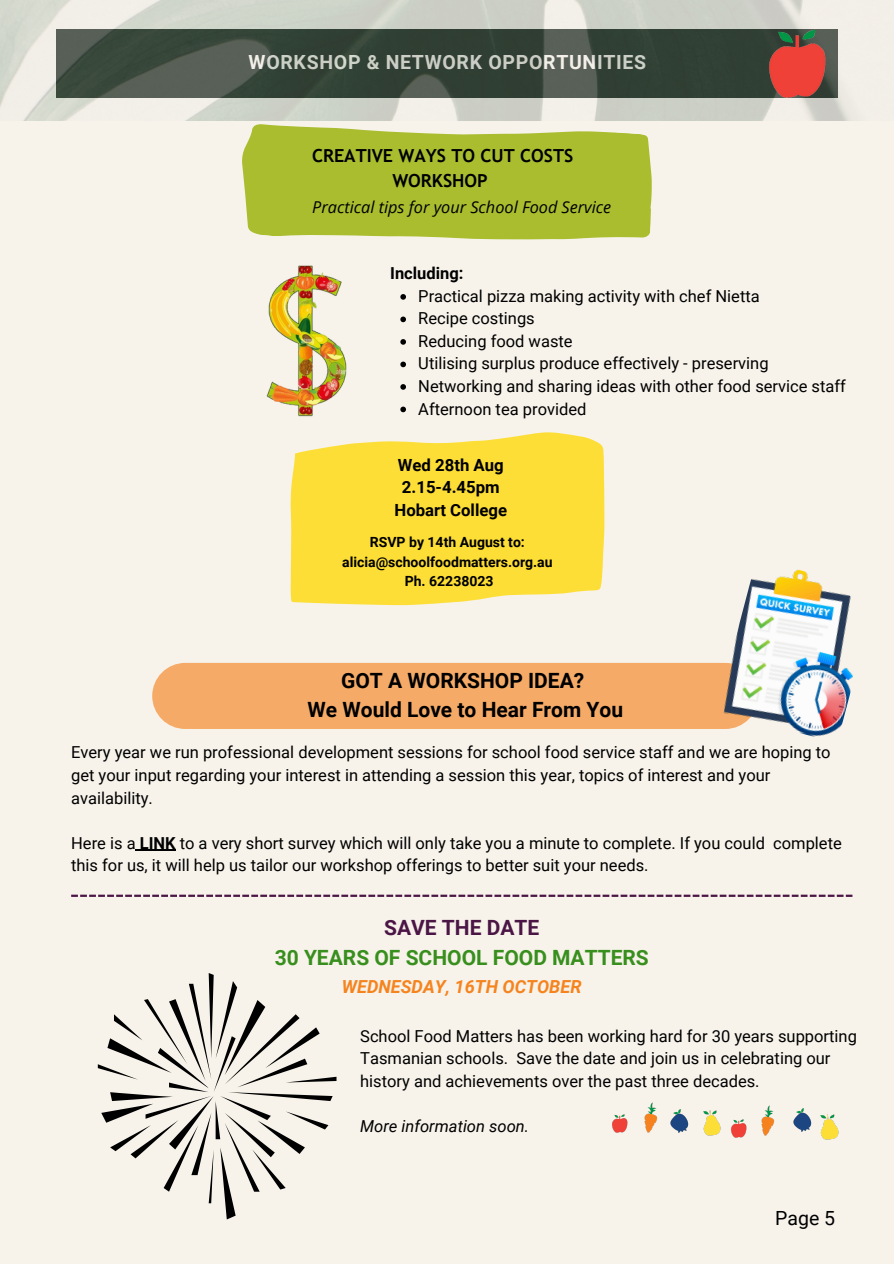
<style>
.page{position:relative;width:894px;height:1264px;background:#fff}
.page>*{position:absolute;margin:0;border:0;box-sizing:border-box;transform-origin:0 0}
.t1{font:700 21px/29.2px "Roboto";color:#000;text-align:center}
.t2{font:700 21px/30.3px "Roboto";color:#388f1d;text-align:center}
.t3{font:700 19.5px "Roboto";letter-spacing:.035em;color:#f7f3eb}
.t4{font:19.5px "Roboto";color:#000}
.t5{font:700 18px/24.8px "Trebuchet MS";color:#000;text-align:center}
.t6{font:italic 700 18px "Roboto";color:#f5841f}
.t7{font:700 16.8px/22.5px "Roboto";color:#000;text-align:center}
.t8{font:16.5px/22.5px "Roboto";color:#000}
.t9{font:italic 16.5px "Roboto";color:#000}
.t10{font:700 16.5px "Roboto";color:#000}
.t11{font:italic 16.35px "Open Sans";color:#000}
.t12{font:700 13.95px "Roboto";color:#000}
.s1{font-weight:700}
.s2{color:#4b1645}
</style>
<div class="page">
<div style="left:0;top:0;width:893px;height:1263px;background:#f7f3eb"></div>
<svg style="left:71px;top:894px;width:781px;height:2px;background:#9f8296"></svg>
<div style="left:152px;top:663px;width:606px;height:66px;background:#f5ab67;border-radius:33px"></div>
<img style="left:716px;top:569px;width:137px;height:168px">
<svg style="left:98px;top:973px;width:238px;height:246px"></svg>
<img style="left:761px;top:1105px;width:14px;height:31px">
<img style="left:731px;top:1119px;width:16px;height:19px">
<img style="left:703px;top:1110px;width:17px;height:24px">
<img style="left:670px;top:1109px;width:18px;height:24px">
<img style="left:644px;top:1102px;width:14px;height:31px">
<img style="left:612px;top:1114px;width:16px;height:19px">
<img style="left:793px;top:1108px;width:18px;height:24px">
<img style="left:820px;top:1114px;width:17px;height:25px">
<img style="left:1px;top:0;width:857px;height:120px">
<img style="left:758px;top:11px;width:76px;height:99px">
<hr style="left:140px;top:849px;width:35px;height:1px;background:#000">
<svg style="left:236px;top:103px;width:421px;height:137px;fill:#a9bd2f"></svg>
<img style="left:266px;top:265px;width:81px;height:152px">
<svg style="left:400px;top:294px;width:6px;height:6px"></svg>
<svg style="left:400px;top:316px;width:6px;height:6px"></svg>
<svg style="left:400px;top:339px;width:6px;height:6px"></svg>
<svg style="left:400px;top:361px;width:6px;height:6px"></svg>
<svg style="left:400px;top:384px;width:6px;height:6px"></svg>
<svg style="left:400px;top:406px;width:6px;height:6px"></svg>
<svg style="left:290px;top:432px;width:314px;height:173px;background:#fcdf46"></svg>
<p class="t3" style="left:248px;top:51px;width:399px">WORKSHOP &amp; NETWORK OPPORTUNITIES</p>
<p class="t5" style="left:312px;top:143px;width:263px">CREATIVE WAYS TO CUT COSTS<br>WORKSHOP</p>
<h6 class="t11" style="left:312px;top:195px;width:300px">Practical tips for your School Food Service</h6>
<p class="t10" style="left:390px;top:264px;width:75px">Including:</p>
<h2 class="t8" style="left:418px;top:285px;width:343px">Practical pizza making activity with chef Nietta</h2>
<h6 class="t8" style="left:418px;top:307px;width:118px">Recipe costings</h6>
<h6 class="t8" style="left:418px;top:330px;width:156px">Reducing food waste</h6>
<h1 class="t8" style="left:418px;top:352px;width:352px">Utilising surplus produce effectively - preserving</h1>
<p class="t8" style="left:418px;top:375px;width:429px">Networking and sharing ideas with other food service staff</p>
<h6 class="t8" style="left:418px;top:397px;width:169px">Afternoon tea provided</h6>
<p class="t7" style="left:394px;top:454px;width:114px">Wed 28th Aug<br>2.15-4.45pm<br>Hobart College</p>
<p class="t12" style="left:370px;top:534px;width:156px">RSVP by 14th August to:</p>
<p class="t12" style="left:342px;top:553px;width:212px">alicia@schoolfoodmatters.org.au</p>
<p class="t12" style="left:404px;top:572px;width:90px">Ph. 62238023</p>
<p class="t1" style="left:307px;top:666px;width:317px">GOT A WORKSHOP IDEA?<br>We Would Love to Hear From You</p>
<h5 class="t8" style="left:71px;top:741px;width:760px">Every year we run professional development sessions for school food service staff and we are hoping to get your input regarding your interest in attending a session this year, topics of interest and your availability.</h5>
<p class="t8" style="left:71px;top:831px;width:772px">Here is a <span class="s1">LINK</span> to a very short survey which will only take you a minute to complete. If you could complete this for us, it will help us tailor our workshop offerings to better suit your needs.</p>
<p class="t2" style="left:274px;top:912px;width:375px"><span class="s2">SAVE THE DATE<br></span>30 YEARS OF SCHOOL FOOD MATTERS</p>
<p class="t6" style="left:342px;top:976px;width:241px">WEDNESDAY, 16TH OCTOBER</p>
<p class="t8" style="left:360px;top:1024px;width:498px">School Food Matters has been working hard for 30 years supporting<br>Tasmanian schools. Save the date and join us in celebrating our history and achievements over the past three decades.</p>
<h4 class="t9" style="left:360px;top:1116px;width:170px">More information soon.</h4>
<p class="t4" style="left:775px;top:1206px;width:61px">Page 5</p>
</div>
